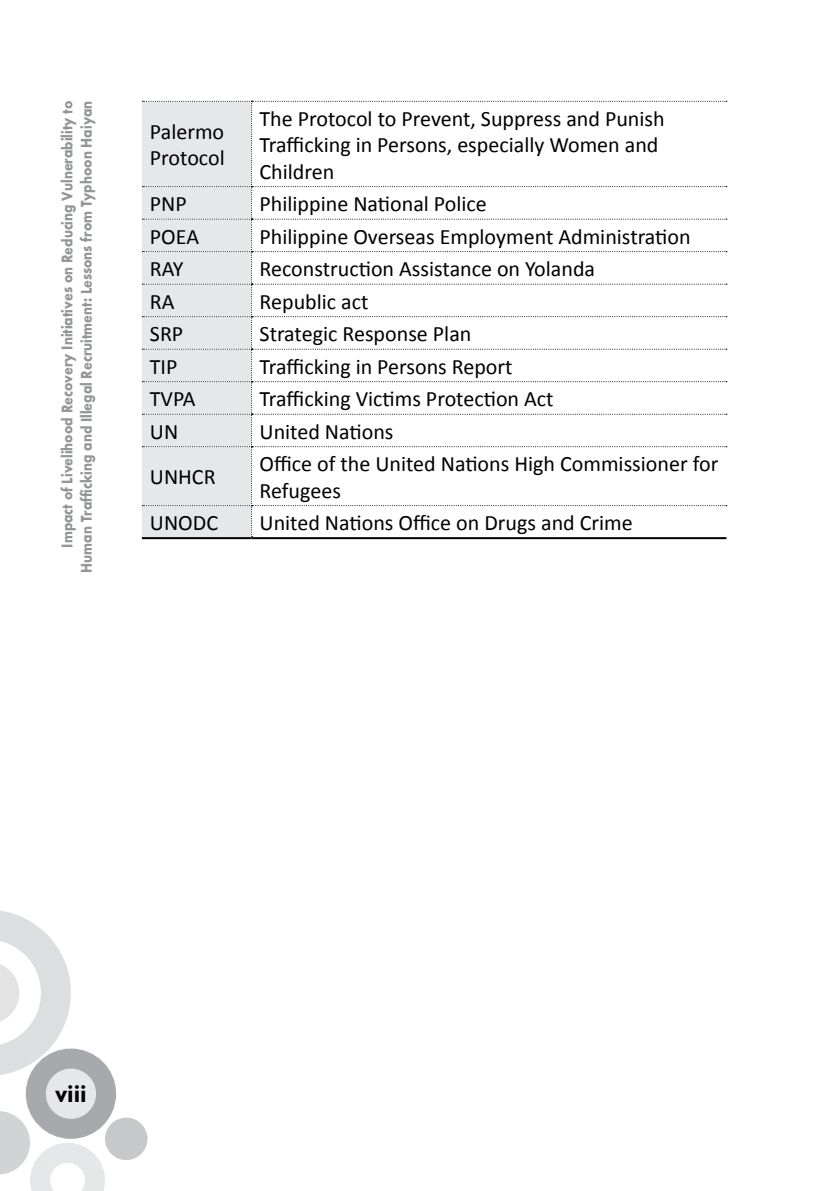
<style>
.page{position:relative;width:840px;height:1191px;background:#fff}
.page>*{position:absolute;margin:0;border:0;box-sizing:border-box;transform-origin:0 0}
.t1{font:700 24px "Gill Sans";color:#000}
.t2{font:22px/26.4px "Calibri";color:#000}
.t3{font:700 16px/19.2px "Futura Cnd";color:#939598;text-align:right}
</style>
<div class="page">
<svg style="left:0;top:1111px;width:105px;height:80px"></svg>
<div style="left:105px;top:1117px;width:42px;height:43px;background:#c7c8ca;border-radius:50%"></div>
<svg style="left:0;top:910px;width:71px;height:166px"></svg>
<svg style="left:36px;top:1058px;width:70px;height:70px;background:#dbdcde"></svg>
<div style="left:26px;top:1048px;width:90px;height:90px;border:20px solid #a7a9ac;border-radius:50%"></div>
<svg style="left:142px;top:101px;width:584px;height:436px"></svg>
<hr style="left:142px;top:537px;width:109px;height:2px;background:#000">
<hr style="left:251px;top:537px;width:475px;height:2px;background:#000">
<p class="t3" style="left:59px;top:572px;width:473px;rotate:-90deg">Impact of Livelihood Recovery Initiatives on Reducing Vulnerability to<br>Human Trafficking and Illegal Recruitment: Lessons from Typhoon Haiyan</p>
<p class="t2" style="left:150px;top:117px;width:76px">Palermo<br>Protocol</p>
<p class="t2" style="left:259px;top:104px;width:406px">The Protocol to Prevent, Suppress and Punish<br>Trafficking in Persons, especially Women and<br>Children</p>
<p class="t2" style="left:150px;top:190px;width:38px">PNP</p>
<p class="t2" style="left:259px;top:190px;width:229px">Philippine National Police</p>
<p class="t2" style="left:150px;top:222px;width:51px">POEA</p>
<p class="t2" style="left:259px;top:222px;width:432px">Philippine Overseas Employment Administration</p>
<p class="t2" style="left:150px;top:255px;width:35px">RAY</p>
<p class="t2" style="left:259px;top:255px;width:337px">Reconstruction Assistance on Yolanda</p>
<p class="t2" style="left:150px;top:287px;width:26px">RA</p>
<p class="t2" style="left:259px;top:287px;width:110px">Republic act</p>
<p class="t2" style="left:150px;top:319px;width:35px">SRP</p>
<p class="t2" style="left:259px;top:319px;width:213px">Strategic Response Plan</p>
<p class="t2" style="left:150px;top:352px;width:29px">TIP</p>
<p class="t2" style="left:259px;top:352px;width:254px">Trafficking in Persons Report</p>
<p class="t2" style="left:150px;top:384px;width:47px">TVPA</p>
<p class="t2" style="left:259px;top:384px;width:295px">Trafficking Victims Protection Act</p>
<p class="t2" style="left:150px;top:417px;width:30px">UN</p>
<p class="t2" style="left:259px;top:417px;width:135px">United Nations</p>
<p class="t2" style="left:150px;top:463px;width:67px">UNHCR</p>
<p class="t2" style="left:259px;top:449px;width:460px">Office of the United Nations High Commissioner for<br>Refugees</p>
<p class="t2" style="left:150px;top:508px;width:70px">UNODC</p>
<p class="t2" style="left:259px;top:508px;width:374px">United Nations Office on Drugs and Crime</p>
<p class="t1" style="left:55px;top:1079px;width:33px">viii</p>
</div>
